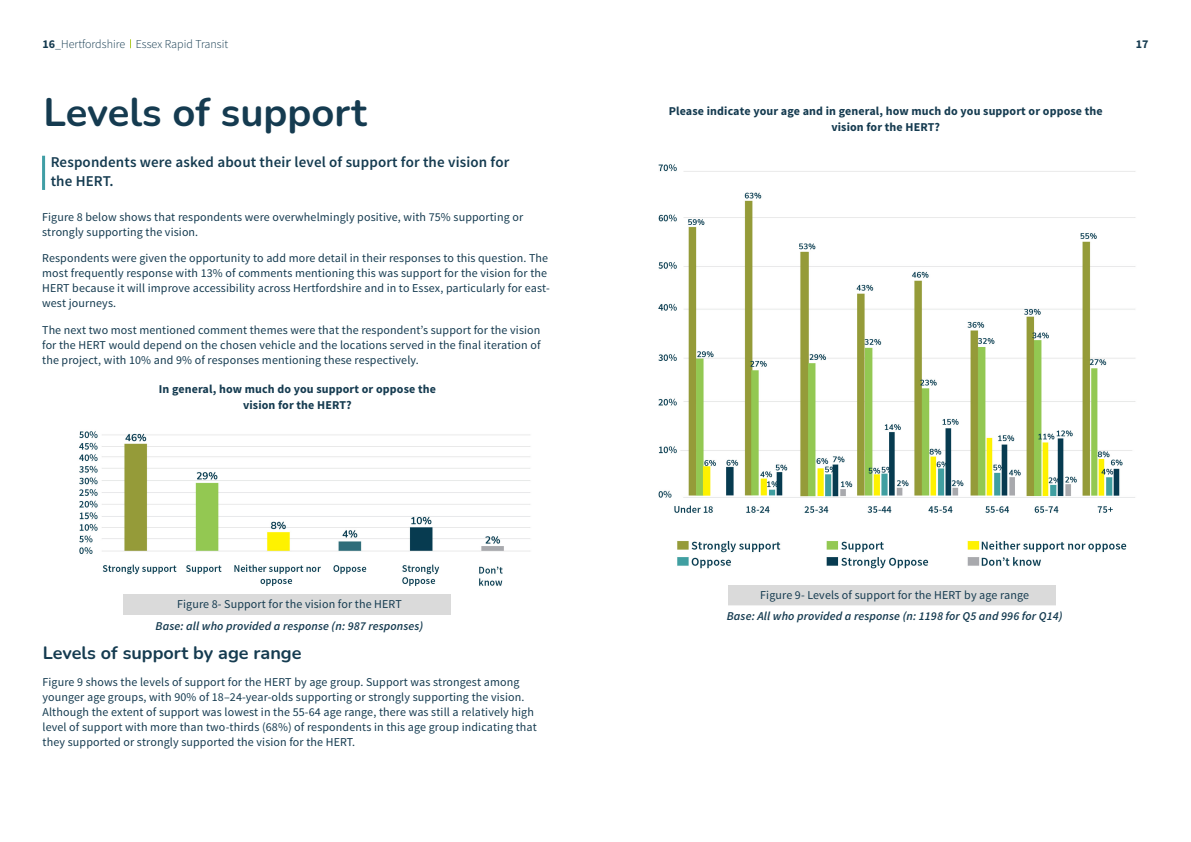
<style>
.page{position:relative;width:1191px;height:842px;background:#fff}
.page>*{position:absolute;margin:0;border:0;box-sizing:border-box;transform-origin:0 0}
.t1{font:700 40px "Nunito";color:#153b50}
.t2{font:700 18px "Nunito";color:#153b50}
.t3{font:600 15px/19px "Source Sans Pro";letter-spacing:.01em;color:#153b50}
.t4{font:12px/15px "Source Sans Pro";letter-spacing:.01em;color:#153b50}
.t5{font:700 12px/16px "Source Sans Pro";letter-spacing:.01em;color:#153b50;text-align:center}
.t6{font:italic 600 12px "Source Sans Pro";letter-spacing:.01em;color:#153b50}
.t7{font:300 12px "Source Sans Pro";color:#153b50}
.s1{font-weight:700}
</style>
<div class="page">
<div style="left:123px;top:594px;width:327px;height:21px;background:#dadada"></div>
<hr style="left:42px;top:156px;width:3px;height:34px;background:#409ea5">
<img style="left:79px;top:431px;width:452px;height:155px">
<img style="left:658px;top:164px;width:478px;height:405px">
<div style="left:728px;top:585px;width:327px;height:21px;background:#dadada"></div>
<p class="t7" style="left:43px;top:37px;width:187px"><span class="s1">16</span>_Hertfordshire Essex Rapid Transit</p>
<p class="t5" style="left:1135px;top:36px;width:14px">17</p>
<h1 class="t1" style="left:44px;top:84px;width:325px">Levels of support</h1>
<p class="t3" style="left:51px;top:153px;width:460px">Respondents were asked about their level of support for the vision for the HERT.</p>
<p class="t4" style="left:42px;top:210px;width:482px">Figure 8 below shows that respondents were overwhelmingly positive, with 75% supporting or strongly supporting the vision.</p>
<p class="t4" style="left:42px;top:251px;width:509px">Respondents were given the opportunity to add more detail in their responses to this question. The most frequently response with 13% of comments mentioning this was support for the vision for the HERT because it will improve accessibility across Hertfordshire and in to Essex, particularly for east&shy;west journeys.</p>
<p class="t4" style="left:42px;top:322px;width:500px;text-align:justify">The next two most mentioned comment themes were that the respondent’s support for the vision for the HERT would depend on the chosen vehicle and the locations served in the final iteration of the project, with 10% and 9% of responses mentioning these respectively.</p>
<p class="t5" style="left:159px;top:382px;width:279px">In general, how much do you support or oppose the vision for the HERT?</p>
<p class="t4" style="left:177px;top:596px;width:226px">Figure 8- Support for the vision for the HERT</p>
<p class="t6" style="left:155px;top:618px;width:269px">Base: all who provided a response (n: 987 responses)</p>
<h2 class="t2" style="left:43px;top:640px;width:260px">Levels of support by age range</h2>
<p class="t4" style="left:43px;top:675px;width:496px">Figure 9 shows the levels of support for the HERT by age group. Support was strongest among younger age groups, with 90% of 18–24-year-olds supporting or strongly supporting the vision.<br>Although the extent of support was lowest in the 55-64 age range, there was still a relatively high level of support with more than two-thirds (68%) of respondents in this age group indicating that they supported or strongly supported the vision for the HERT.</p>
<p class="t5" style="left:669px;top:103px;width:435px">Please indicate your age and in general, how much do you support or oppose the vision for the HERT?</p>
<p class="t4" style="left:760px;top:587px;width:270px">Figure 9- Levels of support for the HERT by age range</p>
<p class="t6" style="left:726px;top:609px;width:337px">Base: All who provided a response (n: 1198 for Q5 and 996 for Q14)</p>
</div>
